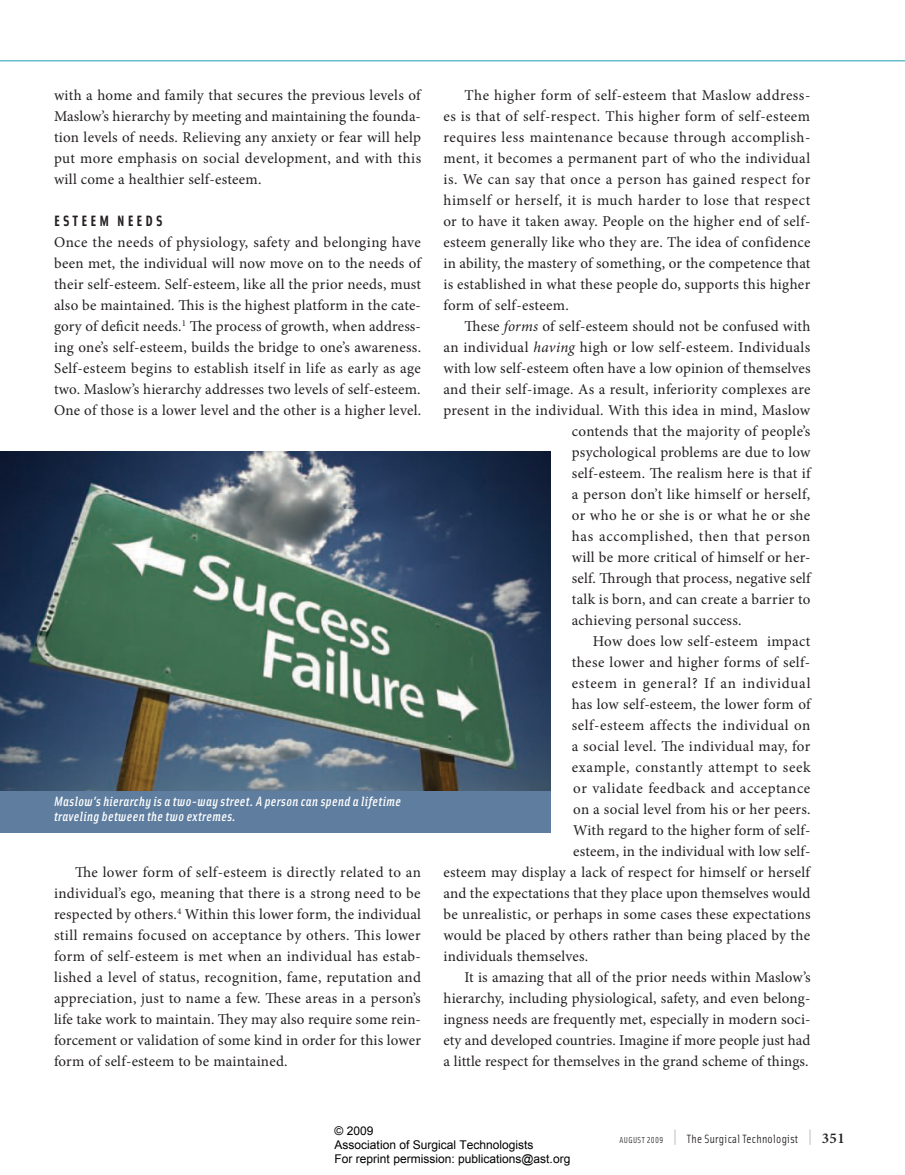
<style>
.page{position:relative;width:905px;height:1175px;background:#fff}
.page>*{position:absolute;margin:0;border:0;box-sizing:border-box;transform-origin:0 0}
.t1{font:15px/21px "Minion Pro";letter-spacing:.015em;color:#231f20;text-align:justify}
.t2{font:15px "Minion Pro";letter-spacing:.035em;color:#231f20}
.t3{font:15px "Minion Pro";letter-spacing:.05em;color:#231f20}
.t4{font:italic 13.5px/15px "Solex Medium Lining";letter-spacing:.03em;color:#fff}
.t5{font:12px/14.4px "Arial";color:#000}
.t6{font:12px "Solex Regular Lining";letter-spacing:.025em;color:#231f20}
.s1{font-family:"Solex Bold Lining"}
.s2{font-style:italic}
.s3{font-size:8.7px}
.s4{font-size:19.5px;color:#949698}
.s5{font-family:"Minion Pro";font-weight:600;font-size:15px}
</style>
<div class="page">
<hr style="left:0;top:60px;width:904px;height:2px;background:#6bbecc">
<div style="left:0;top:779px;width:550px;height:53px;background:#5e7d9f"></div>
<img style="left:0;top:451px;width:551px;height:339px">
<p class="t1" style="left:54px;top:85px;width:369px">with a home and family that secures the previous levels of Maslow’s hierarchy by meeting and maintaining the founda&shy;tion levels of needs. Relieving any anxiety or fear will help put more emphasis on social development, and with this will come a healthier self-esteem.</p>
<p class="t1" style="left:54px;top:211px;width:370px;text-align:left"><span class="s1">ESTEEM NEEDS<br></span>Once the needs of physiology, safety and belonging have been met, the individual will now move on to the needs of their self-esteem. Self-esteem, like all the prior needs, must also be maintained. This is the highest platform in the cate&shy;gory of deficit needs.<sup>1</sup> The process of growth, when address&shy;ing one’s self-esteem, builds the bridge to one’s awareness.<br>Self-esteem begins to establish itself in life as early as age two. Maslow’s hierarchy addresses two levels of self-esteem.<br>One of those is a lower level and the other is a higher level.</p>
<p class="t4" style="left:54px;top:793px;width:348px">Maslow’s hierarchy is a two-way street. A person can spend a lifetime traveling between the two extremes.</p>
<p class="t1" style="left:54px;top:862px;width:368px;text-indent:21px">The lower form of self-esteem is directly related to an individual’s ego, meaning that there is a strong need to be respected by others.<sup>4</sup> Within this lower form, the individual still remains focused on acceptance by others. This lower form of self-esteem is met when an individual has estab&shy;lished a level of status, recognition, fame, reputation and appreciation, just to name a few. These areas in a person’s life take work to maintain. They may also require some rein&shy;forcement or validation of some kind in order for this lower form of self-esteem to be maintained.</p>
<p class="t1" style="left:464px;top:85px;width:347px">The higher form of self-esteem that Maslow address-</p>
<p class="t1" style="left:443px;top:106px;width:368px">es is that of self-respect. This higher form of self-esteem</p>
<p class="t2" style="left:443px;top:127px;width:368px">requires less maintenance because through accomplish-</p>
<p class="t1" style="left:443px;top:148px;width:368px">ment, it becomes a permanent part of who the individual</p>
<p class="t1" style="left:443px;top:169px;width:368px">is. We can say that once a person has gained respect for</p>
<p class="t1" style="left:443px;top:190px;width:368px">himself or herself, it is much harder to lose that respect</p>
<p class="t1" style="left:443px;top:211px;width:368px">or to have it taken away. People on the higher end of self-</p>
<p class="t1" style="left:443px;top:232px;width:368px">esteem generally like who they are. The idea of confidence</p>
<p class="t1" style="left:443px;top:253px;width:368px">in ability, the mastery of something, or the competence that</p>
<p class="t1" style="left:443px;top:274px;width:368px">is established in what these people do, supports this higher</p>
<p class="t1" style="left:443px;top:295px;width:127px">form of self-esteem.</p>
<p class="t1" style="left:464px;top:316px;width:347px">These <span class="s2">forms</span> of self-esteem should not be confused with</p>
<p class="t1" style="left:443px;top:337px;width:368px">an individual <span class="s2">having</span> high or low self-esteem. Individuals</p>
<p class="t1" style="left:443px;top:358px;width:368px">with low self-esteem often have a low opinion of themselves</p>
<p class="t1" style="left:443px;top:379px;width:368px">and their self-image. As a result, inferiority complexes are</p>
<p class="t1" style="left:443px;top:400px;width:368px">present in the individual. With this idea in mind, Maslow</p>
<p class="t1" style="left:571px;top:421px;width:240px">contends that the majority of people’s</p>
<p class="t1" style="left:571px;top:442px;width:240px">psychological problems are due to low</p>
<p class="t1" style="left:571px;top:463px;width:241px">self-esteem. The realism here is that if</p>
<p class="t1" style="left:571px;top:484px;width:240px">a person don’t like himself or herself,</p>
<p class="t1" style="left:571px;top:505px;width:240px">or who he or she is or what he or she</p>
<p class="t1" style="left:571px;top:526px;width:240px">has accomplished, then that person</p>
<p class="t1" style="left:571px;top:547px;width:240px">will be more critical of himself or her-</p>
<p class="t1" style="left:571px;top:568px;width:242px">self. Through that process, negative self</p>
<p class="t1" style="left:571px;top:589px;width:240px">talk is born, and can create a barrier to</p>
<p class="t1" style="left:571px;top:610px;width:171px">achieving personal success.</p>
<p class="t1" style="left:592px;top:631px;width:219px">How does low self-esteem impact</p>
<p class="t1" style="left:571px;top:652px;width:240px">these lower and higher forms of self-</p>
<p class="t3" style="left:571px;top:673px;width:240px">esteem in general? If an individual</p>
<p class="t1" style="left:571px;top:694px;width:241px">has low self-esteem, the lower form of</p>
<p class="t1" style="left:571px;top:715px;width:240px">self-esteem affects the individual on</p>
<p class="t1" style="left:571px;top:736px;width:240px">a social level. The individual may, for</p>
<p class="t1" style="left:571px;top:757px;width:240px">example, constantly attempt to seek</p>
<p class="t1" style="left:573px;top:778px;width:238px">or validate feedback and acceptance</p>
<p class="t1" style="left:573px;top:799px;width:239px">on a social level from his or her peers.</p>
<p class="t1" style="left:573px;top:820px;width:238px">With regard to the higher form of self-</p>
<p class="t1" style="left:573px;top:841px;width:238px">esteem, in the individual with low self-</p>
<p class="t1" style="left:443px;top:862px;width:369px">esteem may display a lack of respect for himself or herself</p>
<p class="t1" style="left:443px;top:883px;width:368px">and the expectations that they place upon themselves would</p>
<p class="t1" style="left:443px;top:904px;width:368px">be unrealistic, or perhaps in some cases these expectations</p>
<p class="t1" style="left:443px;top:925px;width:368px">would be placed by others rather than being placed by the</p>
<p class="t1" style="left:443px;top:946px;width:146px">individuals themselves.</p>
<p class="t1" style="left:464px;top:967px;width:347px">It is amazing that all of the prior needs within Maslow’s</p>
<p class="t1" style="left:443px;top:988px;width:368px">hierarchy, including physiological, safety, and even belong-</p>
<p class="t1" style="left:443px;top:1009px;width:368px">ingness needs are frequently met, especially in modern soci-</p>
<p class="t1" style="left:443px;top:1030px;width:368px">ety and developed countries. Imagine if more people just had</p>
<p class="t1" style="left:443px;top:1051px;width:366px">a little respect for themselves in the grand scheme of things.</p>
<p class="t5" style="left:334px;top:1123px;width:237px">© 2009<br>Association of Surgical Technologists<br>For reprint permission: publications@ast.org</p>
<p class="t6" style="left:619px;top:1130px;width:227px"><span class="s3">AUGUST 2009</span> <span class="s4">|</span> the surgical technologist <span class="s4">|</span> <span class="s5">351</span></p>
</div>
